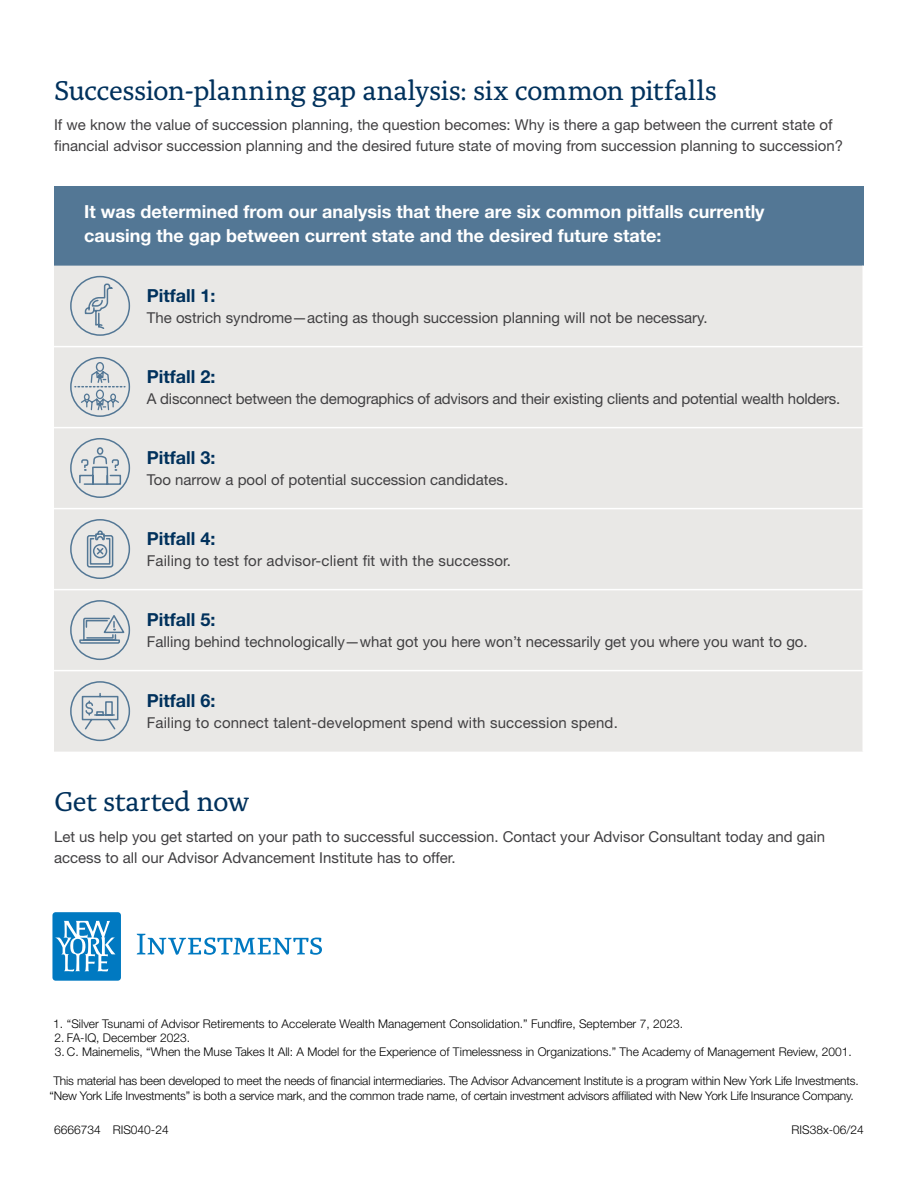
<style>
.page{position:relative;width:918px;height:1188px;background:#fff}
.page>*{position:absolute;margin:0;border:0;box-sizing:border-box;transform-origin:0 0}
.Section_Header{font:28.5px "Alda OTCEV";letter-spacing:-.02em;color:#00315c}
.Body_Copy_10_14_90k{font:700 18px/24px "Helvetica Neue LT Std";color:#fff}
.Body_Copy_10_14_90k-2{font:700 18px "Helvetica Neue LT Std";color:#00315c}
.Body_Copy_10_14_90k-3{font:15px/21px "Helvetica Neue LT Std";color:#414042}
.t1{font:300 12px/14.4px "Helvetica Neue LT Std";letter-spacing:-.015em;color:#000;text-align:center}
</style>
<div class="page">
<div style="left:54px;top:186px;width:810px;height:80px;background:#537795"></div>
<svg style="left:52px;top:912px;width:270px;height:69px"></svg>
<div style="left:54px;top:266px;width:808px;height:486px;background:#e9e8e6"></div>
<hr style="left:54px;top:346px;width:810px;height:1px;background:#fff">
<hr style="left:54px;top:427px;width:810px;height:1px;background:#fff">
<hr style="left:54px;top:589px;width:810px;height:1px;background:#fff">
<hr style="left:54px;top:670px;width:810px;height:1px;background:#fff">
<hr style="left:54px;top:508px;width:810px;height:1px;background:#fff">
<div style="left:70px;top:276px;width:60px;height:60px;border:2px solid #537795;border-radius:50%"></div>
<div style="left:70px;top:357px;width:60px;height:60px;border:2px solid #537795;border-radius:50%"></div>
<div style="left:70px;top:438px;width:60px;height:60px;border:2px solid #537795;border-radius:50%"></div>
<div style="left:70px;top:519px;width:60px;height:60px;border:2px solid #537795;border-radius:50%"></div>
<div style="left:70px;top:600px;width:60px;height:60px;border:2px solid #537795;border-radius:50%"></div>
<div style="left:70px;top:681px;width:60px;height:60px;border:2px solid #537795;border-radius:50%"></div>
<svg style="left:84px;top:283px;width:30px;height:47px"></svg>
<svg style="left:75px;top:361px;width:50px;height:50px"></svg>
<svg style="left:78px;top:446px;width:44px;height:40px"></svg>
<svg style="left:86px;top:530px;width:28px;height:38px"></svg>
<svg style="left:79px;top:614px;width:47px;height:30px"></svg>
<svg style="left:81px;top:692px;width:38px;height:39px"></svg>
<p class="Section_Header" style="left:54px;top:69px;width:664px">Succession-planning gap analysis: six common pitfalls</p>
<p class="Body_Copy_10_14_90k-3" style="left:54px;top:114px;width:791px">If we know the value of succession planning, the question becomes: Why is there a gap between the current state of financial advisor succession planning and the desired future state of moving from succession planning to succession?</p>
<p class="Body_Copy_10_14_90k" style="left:84px;top:200px;width:682px">It was determined from our analysis that there are six common pitfalls currently causing the gap between current state and the desired future state:</p>
<p class="Body_Copy_10_14_90k-2" style="left:147px;top:284px;width:70px">Pitfall 1:</p>
<p class="Body_Copy_10_14_90k-3" style="left:147px;top:307px;width:562px">The ostrich syndrome—acting as though succession planning will not be necessary.</p>
<p class="Body_Copy_10_14_90k-2" style="left:147px;top:365px;width:70px">Pitfall 2:</p>
<p class="Body_Copy_10_14_90k-3" style="left:147px;top:388px;width:695px">A disconnect between the demographics of advisors and their existing clients and potential wealth holders.</p>
<p class="Body_Copy_10_14_90k-2" style="left:147px;top:446px;width:70px">Pitfall 3:</p>
<p class="Body_Copy_10_14_90k-3" style="left:147px;top:469px;width:363px">Too narrow a pool of potential succession candidates.</p>
<p class="Body_Copy_10_14_90k-2" style="left:147px;top:527px;width:70px">Pitfall 4:</p>
<p class="Body_Copy_10_14_90k-3" style="left:147px;top:550px;width:366px">Failing to test for advisor-client fit with the successor.</p>
<p class="Body_Copy_10_14_90k-2" style="left:147px;top:608px;width:70px">Pitfall 5:</p>
<p class="Body_Copy_10_14_90k-3" style="left:147px;top:631px;width:662px">Falling behind technologically—what got you here won’t necessarily get you where you want to go.</p>
<p class="Body_Copy_10_14_90k-2" style="left:147px;top:690px;width:70px">Pitfall 6:</p>
<p class="Body_Copy_10_14_90k-3" style="left:147px;top:712px;width:472px">Failing to connect talent-development spend with succession spend.</p>
<p class="Section_Header" style="left:54px;top:780px;width:197px">Get started now</p>
<p class="Body_Copy_10_14_90k-3" style="left:54px;top:826px;width:773px">Let us help you get started on your path to successful succession. Contact your Advisor Consultant today and gain access to all our Advisor Advancement Institute has to offer.</p>
<p class="t1" style="left:53px;top:1016px;width:631px">1. “Silver Tsunami of Advisor Retirements to Accelerate Wealth Management Consolidation.” Fundfire, September 7, 2023.</p>
<p class="t1" style="left:55px;top:1030px;width:137px">2. FA-IQ, December 2023.</p>
<p class="t1" style="left:55px;top:1045px;width:799px">3. C. Mainemelis, “When the Muse Takes It All: A Model for the Experience of Timelessness in Organizations.” The Academy of Management Review, 2001.</p>
<p class="t1" style="left:50px;top:1073px;width:811px">This material has been developed to meet the needs of financial intermediaries. The Advisor Advancement Institute is a program within New York Life Investments. “New York Life Investments” is both a service mark, and the common trade name, of certain investment advisors affiliated with New York Life Insurance Company.</p>
<p class="t1" style="left:54px;top:1122px;width:116px">6666734 RIS040-24</p>
<p class="t1" style="left:792px;top:1122px;width:74px">RIS38x-06/24</p>
</div>
